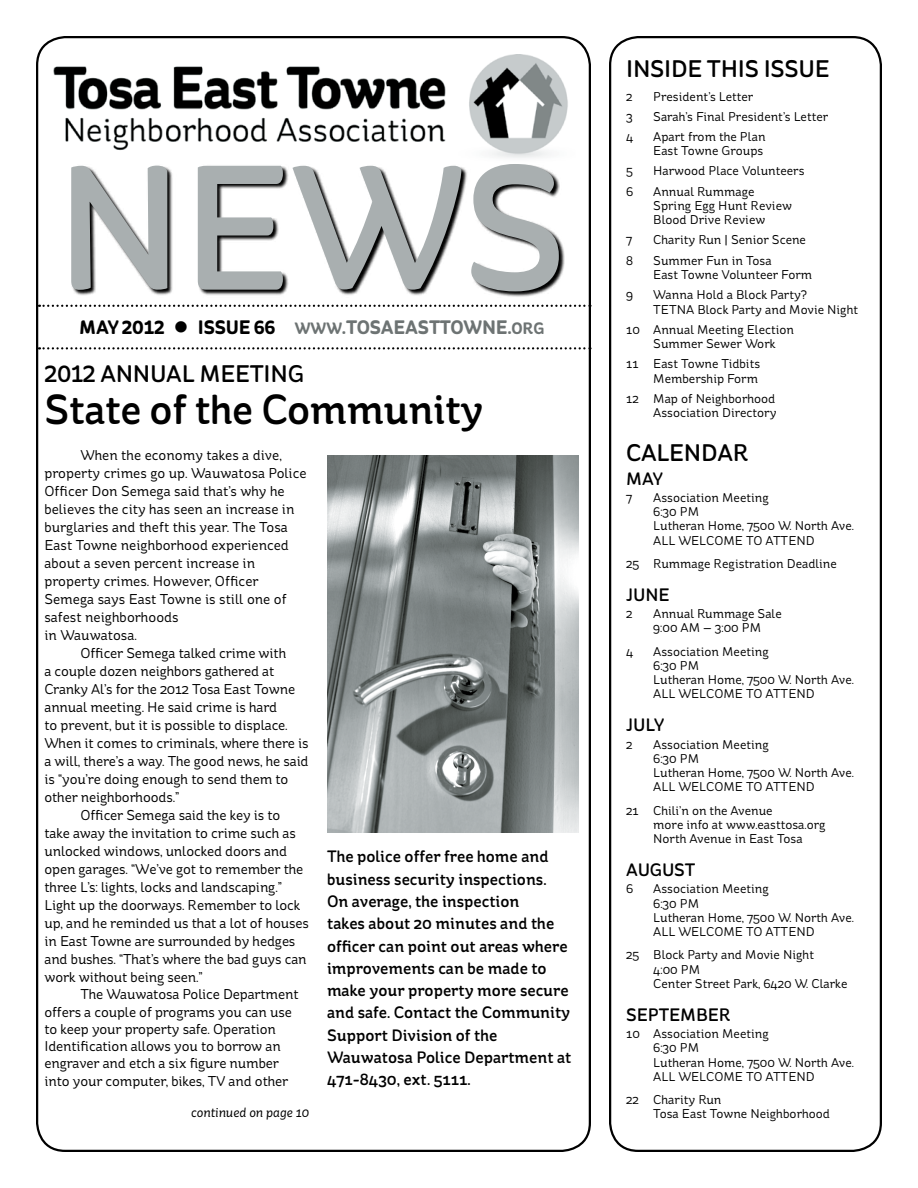
<style>
.page{position:relative;width:918px;height:1188px;background:#fff}
.page>*{position:absolute;margin:0;border:0;box-sizing:border-box;transform-origin:0 0}
.t1{font:500 177px "St Ryde";color:#a9afb0}
.t2{font:500 42px "St Ryde";letter-spacing:-.01em;color:#000}
.t3{font:500 24px "St Ryde";letter-spacing:-.01em;color:#000}
.t4{font:700 19.5px "St Ryde";letter-spacing:-.01em;color:#6d7373}
.t5{font:500 18px "St Ryde";letter-spacing:-.01em;color:#000}
.t6{font:500 16.5px/22.4px "St Ryde";color:#000}
.t7{font:14.25px/18px "St Ryde";letter-spacing:-.01em;color:#000}
.t8{font:italic 13.5px "St Ryde";letter-spacing:-.01em;color:#000}
.t9{font:12.75px/14.2px "St Ryde";color:#000}
.s1{color:#000}
.s2{font-size:16.5px}
</style>
<div class="page">
<img style="left:53px;top:55px;width:515px;height:103px">
<svg style="left:72px;top:164px;width:493px;height:133px"></svg>
<svg style="left:39px;top:305px;width:552px;height:2px"></svg>
<svg style="left:39px;top:347px;width:552px;height:3px"></svg>
<div style="left:609px;top:36px;width:273px;height:1116px;border:2px solid #000;border-radius:28px"></div>
<img style="left:327px;top:455px;width:251px;height:378px">
<h1 class="t1" style="left:55px;top:124px;width:514px">NEWS</h1>
<h3 class="t4" style="left:79px;top:316px;width:467px"><span class="s1">MAY 2012</span> <span class="s1">● ISSUE 66</span> <span class="s2">WWW</span>.TOSAEASTTOWNE.<span class="s2">ORG</span></h3>
<h3 class="t3" style="left:44px;top:360px;width:121px">2012 ANNUAL</h3>
<h3 class="t3" style="left:199px;top:360px;width:103px">MEETING</h3>
<h2 class="t2" style="left:44px;top:385px;width:441px">State of the Community</h2>
<p class="t7" style="left:44px;top:446px;width:264px;text-indent:36px">When the economy takes a dive, property crimes go up. Wauwatosa Police Officer Don Semega said that’s why he believes the city has seen an increase in burglaries and theft this year. The Tosa East Towne neighborhood experienced about a seven percent increase in property crimes. However, Officer Semega says East Towne is still one of safest neighborhoods<br>in Wauwatosa.</p>
<p class="t7" style="left:80px;top:644px;width:207px">Officer Semega talked crime with</p>
<p class="t7" style="left:44px;top:662px;width:231px">a couple dozen neighbors gathered at</p>
<p class="t7" style="left:44px;top:680px;width:252px">Cranky Al’s for the 2012 Tosa East Towne</p>
<p class="t7" style="left:44px;top:698px;width:234px">annual meeting. He said crime is hard</p>
<p class="t7" style="left:44px;top:716px;width:245px">to prevent, but it is possible to displace.</p>
<p class="t7" style="left:44px;top:734px;width:266px">When it comes to criminals, where there is</p>
<p class="t7" style="left:44px;top:752px;width:266px">a will, there’s a way. The good news, he said</p>
<p class="t7" style="left:44px;top:770px;width:246px">is “you’re doing enough to send them to</p>
<p class="t7" style="left:44px;top:788px;width:136px">other neighborhoods.”</p>
<p class="t7" style="left:80px;top:806px;width:201px">Officer Semega said the key is to</p>
<p class="t7" style="left:44px;top:824px;width:253px">take away the invitation to crime such as</p>
<p class="t7" style="left:44px;top:842px;width:244px">unlocked windows, unlocked doors and</p>
<p class="t7" style="left:44px;top:860px;width:260px">open garages. “We’ve got to remember the</p>
<p class="t7" style="left:44px;top:878px;width:239px">three L’s: lights, locks and landscaping.”</p>
<p class="t7" style="left:44px;top:896px;width:257px">Light up the doorways. Remember to lock</p>
<p class="t7" style="left:44px;top:914px;width:266px">up, and he reminded us that a lot of houses</p>
<p class="t7" style="left:44px;top:932px;width:253px">in East Towne are surrounded by hedges</p>
<p class="t7" style="left:44px;top:950px;width:264px">and bushes. “That’s where the bad guys can</p>
<p class="t7" style="left:44px;top:968px;width:160px">work without being seen.”</p>
<p class="t7" style="left:80px;top:986px;width:220px">The Wauwatosa Police Department</p>
<p class="t7" style="left:44px;top:1003px;width:249px">offers a couple of programs you can use</p>
<p class="t7" style="left:44px;top:1020px;width:233px">to keep your property safe. Operation</p>
<p class="t7" style="left:44px;top:1037px;width:238px">Identification allows you to borrow an</p>
<p class="t7" style="left:44px;top:1055px;width:236px">engraver and etch a six figure number</p>
<p class="t7" style="left:44px;top:1072px;width:245px">into your computer, bikes, TV and other</p>
<p class="t6" style="left:327px;top:846px;width:246px">The police offer free home and business security inspections.<br>On average, the inspection<br>takes about 20 minutes and the officer can point out areas where improvements can be made to make your property more secure and safe. Contact the Community<br>Support Division of the<br>Wauwatosa Police Department at<br>471-8430, ext. 5111.</p>
<p class="t8" style="left:191px;top:1104px;width:120px">continued on page 10</p>
<h3 class="t3" style="left:626px;top:55px;width:202px">Inside this Issue</h3>
<p class="t9" style="left:626px;top:89px;width:8px">2</p>
<p class="t9" style="left:653px;top:89px;width:102px">President’s Letter</p>
<p class="t9" style="left:626px;top:109px;width:8px">3</p>
<p class="t9" style="left:653px;top:109px;width:176px">Sarah’s Final President’s Letter</p>
<p class="t9" style="left:626px;top:130px;width:9px">4</p>
<p class="t9" style="left:653px;top:130px;width:114px">Apart from the Plan<br>East Towne Groups</p>
<p class="t9" style="left:626px;top:164px;width:8px">5</p>
<p class="t9" style="left:653px;top:164px;width:153px">Harwood Place Volunteers</p>
<p class="t9" style="left:626px;top:184px;width:9px">6</p>
<p class="t9" style="left:653px;top:184px;width:140px">Annual Rummage<br>Spring Egg Hunt Review<br>Blood Drive Review</p>
<p class="t9" style="left:626px;top:233px;width:8px">7</p>
<p class="t9" style="left:653px;top:233px;width:154px">Charity Run | Senior Scene</p>
<p class="t9" style="left:626px;top:253px;width:8px">8</p>
<p class="t9" style="left:653px;top:253px;width:160px">Summer Fun in Tosa<br>East Towne Volunteer Form</p>
<p class="t9" style="left:626px;top:288px;width:9px">9</p>
<p class="t9" style="left:653px;top:288px;width:206px">Wanna Hold a Block Party?<br>TETNA Block Party and Movie Night</p>
<p class="t9" style="left:653px;top:322px;width:142px;text-indent:-27px">10 Annual Meeting Election<br>Summer Sewer Work</p>
<p class="t9" style="left:626px;top:357px;width:135px;text-align:right">11 East Towne Tidbits<br>Membership Form</p>
<p class="t9" style="left:626px;top:391px;width:152px;text-align:right">12 Map of Neighborhood<br>Association Directory</p>
<h3 class="t3" style="left:626px;top:438px;width:124px">Calen dar</h3>
<p class="t5" style="left:626px;top:468px;width:38px">MAY</p>
<p class="t9" style="left:626px;top:490px;width:8px">7</p>
<p class="t9" style="left:653px;top:490px;width:202px">Association Meeting<br>6:30 PM<br>Lutheran Home, 7500 W. North Ave.<br>ALL WELCOME TO ATTEND</p>
<p class="t9" style="left:626px;top:556px;width:212px">25 Rummage Registration Deadline</p>
<p class="t5" style="left:626px;top:584px;width:31px">june</p>
<p class="t9" style="left:626px;top:607px;width:8px">2</p>
<p class="t9" style="left:653px;top:607px;width:130px">Annual Rummage Sale<br>9:00 AM — 3:00 PM</p>
<p class="t9" style="left:626px;top:644px;width:9px">4</p>
<p class="t9" style="left:653px;top:644px;width:202px">Association Meeting<br>6:30 PM<br>Lutheran Home, 7500 W. North Ave.<br>ALL WELCOME TO ATTEND</p>
<p class="t5" style="left:626px;top:714px;width:39px">july</p>
<p class="t9" style="left:626px;top:737px;width:8px">2</p>
<p class="t9" style="left:653px;top:737px;width:202px">Association Meeting<br>6:30 PM<br>Lutheran Home, 7500 W. North Ave.<br>ALL WELCOME TO ATTEND</p>
<p class="t9" style="left:653px;top:803px;width:174px;text-indent:-27px">21 Chili’n on the Avenue<br>more info at www.easttosa.org<br>North Avenue in East Tosa</p>
<p class="t5" style="left:626px;top:859px;width:71px">august</p>
<p class="t9" style="left:626px;top:882px;width:9px">6</p>
<p class="t9" style="left:653px;top:882px;width:202px">Association Meeting<br>6:30 PM<br>Lutheran Home, 7500 W. North Ave.<br>ALL WELCOME TO ATTEND</p>
<p class="t9" style="left:653px;top:948px;width:196px;text-indent:-27px">25 Block Party and Movie Night<br>4:00 PM<br>Center Street Park, 6420 W. Clarke</p>
<p class="t5" style="left:626px;top:1004px;width:106px">september</p>
<p class="t9" style="left:653px;top:1027px;width:202px;text-indent:-27px">10 Association Meeting<br>6:30 PM<br>Lutheran Home, 7500 W. North Ave.<br>ALL WELCOME TO ATTEND</p>
<p class="t9" style="left:653px;top:1093px;width:178px;text-indent:-27px">22 Charity Run<br>Tosa East Towne Neighborhood</p>
</div>
